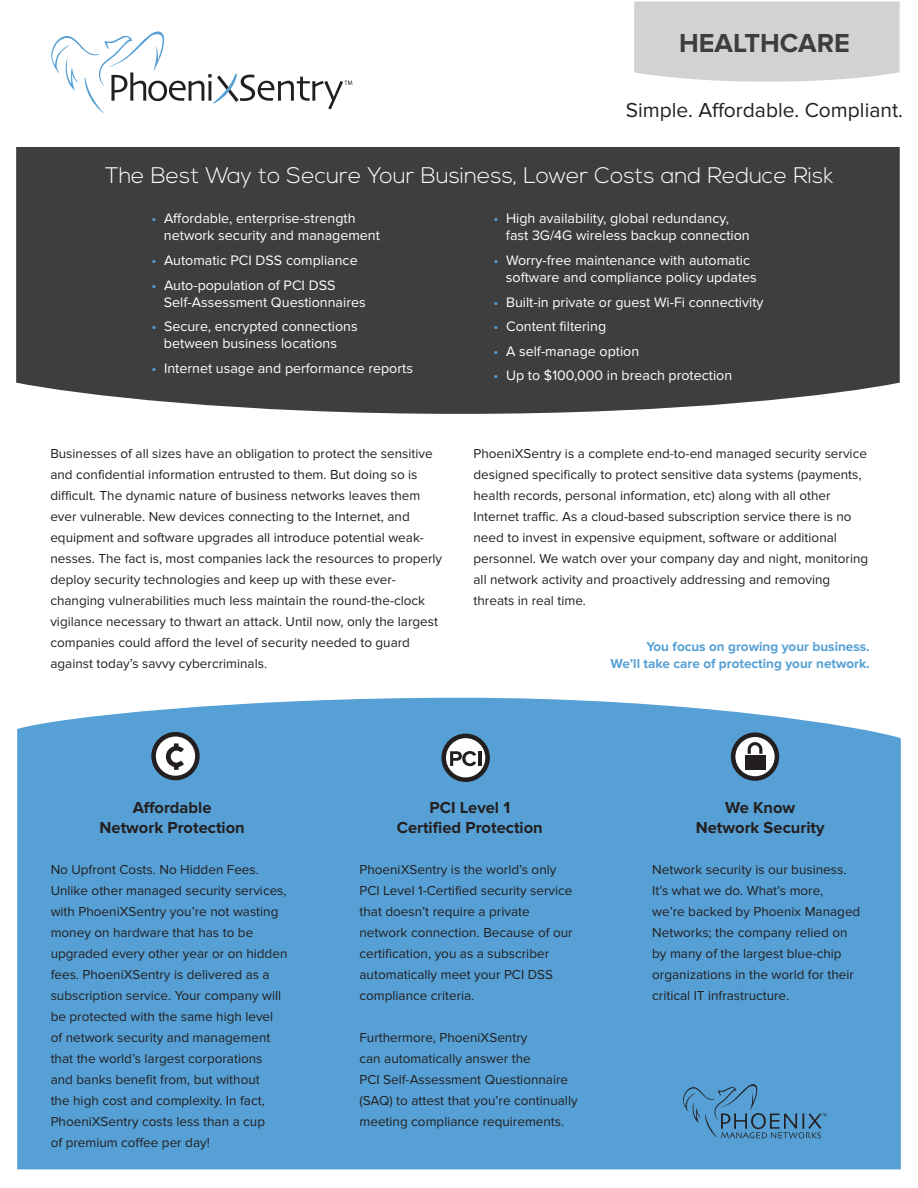
<style>
.page{position:relative;width:918px;height:1188px;background:#fff}
.page>*{position:absolute;margin:0;border:0;box-sizing:border-box;transform-origin:0 0}
.t1{font:700 27px "Proxima Nova";color:#3e3e3f}
.t2{font:300 22.5px "Nexa";color:#fff}
.t3{font:21px "Proxima Nova";color:#231f20}
.t4{font:700 16.5px/19.8px "Proxima Nova";color:#231f20;text-align:center}
.t5{font:14.25px/17.1px "Proxima Nova";color:#fff}
.t6{font:13.5px/21px "Proxima Nova";color:#231f20}
.t7{font:700 13.5px/16.5px "Proxima Nova";color:#56a0d5;text-align:right}
.s1{color:#56a0d5}
</style>
<div class="page">
<div style="left:634px;top:2px;width:266px;height:80px;background:#d1d2d4"></div>
<div style="left:16px;top:147px;width:884px;height:267px;background:#3e3e3f"></div>
<div style="left:17px;top:698px;width:884px;height:471px;background:#56a0d5"></div>
<svg style="left:733px;top:735px;width:44px;height:44px"></svg>
<div style="left:731px;top:732px;width:48px;height:49px;border:5px solid #231f20;border-radius:50%"></div>
<hr style="left:745px;top:766px;width:20px;height:4px;background:#231f20">
<hr style="left:745px;top:760px;width:20px;height:4px;background:#231f20">
<hr style="left:745px;top:755px;width:20px;height:4px;background:#231f20">
<svg style="left:748px;top:742px;width:14px;height:12px"></svg>
<svg style="left:154px;top:734px;width:43px;height:44px"></svg>
<div style="left:151px;top:732px;width:49px;height:48px;border:5px solid #231f20;border-radius:50%"></div>
<svg style="left:166px;top:743px;width:18px;height:27px"></svg>
<svg style="left:444px;top:736px;width:44px;height:44px"></svg>
<div style="left:441px;top:734px;width:49px;height:48px;border:5px solid #231f20;border-radius:50%"></div>
<svg style="left:450px;top:751px;width:26px;height:15px"></svg>
<hr style="left:478px;top:751px;width:3px;height:15px;background:#231f20">
<svg style="left:51px;top:31px;width:301px;height:82px"></svg>
<svg style="left:683px;top:1084px;width:144px;height:55px;background:#5092c1"></svg>
<h1 class="t1" style="left:679px;top:28px;width:172px">HEALTHCARE</h1>
<h3 class="t3" style="left:626px;top:98px;width:279px">Simple. Affordable. Compliant.</h3>
<h2 class="t2" style="left:105px;top:162px;width:730px">The Best Way to Secure Your Business, Lower Costs and Reduce Risk</h2>
<p class="t5" style="left:164px;top:210px;width:218px;text-indent:-12px"><span class="s1">•</span> Affordable, enterprise-strength network security and management</p>
<p class="t5" style="left:152px;top:252px;width:208px"><span class="s1">•</span> Automatic PCI DSS compliance</p>
<p class="t5" style="left:164px;top:276px;width:203px;text-indent:-12px"><span class="s1">•</span> Auto-population of PCI DSS<br>Self-Assessment Questionnaires</p>
<p class="t5" style="left:152px;top:318px;width:208px;text-align:center"><span class="s1">•</span> Secure, encrypted connections between business locations</p>
<p class="t5" style="left:152px;top:360px;width:263px"><span class="s1">•</span> Internet usage and performance reports</p>
<p class="t5" style="left:506px;top:210px;width:245px;text-indent:-12px"><span class="s1">•</span> High availability, global redundancy, fast 3G/4G wireless backup connection</p>
<p class="t5" style="left:506px;top:252px;width:252px;text-indent:-12px"><span class="s1">•</span> Worry-free maintenance with automatic software and compliance policy updates</p>
<p class="t5" style="left:494px;top:294px;width:271px"><span class="s1">•</span> Built-in private or guest Wi-Fi connectivity</p>
<p class="t5" style="left:494px;top:318px;width:114px"><span class="s1">•</span> Content filtering</p>
<p class="t5" style="left:494px;top:343px;width:147px"><span class="s1">•</span> A self-manage option</p>
<p class="t5" style="left:494px;top:367px;width:240px"><span class="s1">•</span> Up to $100,000 in breach protection</p>
<p class="t6" style="left:50px;top:443px;width:393px">Businesses of all sizes have an obligation to protect the sensitive and confidential information entrusted to them. But doing so is difficult. The dynamic nature of business networks leaves them ever vulnerable. New devices connecting to the Internet, and equipment and software upgrades all introduce potential weak&shy;nesses. The fact is, most companies lack the resources to properly deploy security technologies and keep up with these ever&shy;changing vulnerabilities much less maintain the round-the-clock vigilance necessary to thwart an attack. Until now, only the largest companies could afford the level of security needed to guard against today’s savvy cybercriminals.</p>
<p class="t6" style="left:474px;top:443px;width:396px">PhoeniXSentry is a complete end-to-end managed security service designed specifically to protect sensitive data systems (payments, health records, personal information, etc) along with all other Internet traffic. As a cloud-based subscription service there is no need to invest in expensive equipment, software or additional personnel. We watch over your company day and night, monitoring all network activity and proactively addressing and removing threats in real time.</p>
<p class="t7" style="left:611px;top:639px;width:261px">You focus on growing your business.<br>We’ll take care of protecting your network.</p>
<p class="t4" style="left:100px;top:798px;width:147px">Affordable<br>Network Protection</p>
<p class="t6" style="left:51px;top:859px;width:238px">No Upfront Costs. No Hidden Fees.<br>Unlike other managed security services, with PhoeniXSentry you’re not wasting money on hardware that has to be upgraded every other year or on hidden fees. PhoeniXSentry is delivered as a subscription service. Your company will be protected with the same high level of network security and management that the world’s largest corporations and banks benefit from, but without<br>the high cost and complexity. In fact, PhoeniXSentry costs less than a cup<br>of premium coffee per day!</p>
<p class="t4" style="left:397px;top:798px;width:148px">PCI Level 1<br>Certified Protection</p>
<p class="t6" style="left:360px;top:859px;width:215px">PhoeniXSentry is the world’s only<br>PCI Level 1-Certified security service that doesn’t require a private network connection. Because of our certification, you as a subscriber automatically meet your PCI DSS compliance criteria.</p>
<p class="t6" style="left:360px;top:1027px;width:220px">Furthermore, PhoeniXSentry<br>can automatically answer the<br>PCI Self-Assessment Questionnaire (SAQ) to attest that you’re continually meeting compliance requirements.</p>
<p class="t4" style="left:696px;top:798px;width:130px">We Know<br>Network Security</p>
<p class="t6" style="left:652px;top:859px;width:210px">Network security is our business.<br>It’s what we do. What’s more,<br>we’re backed by Phoenix Managed<br>Networks; the company relied on by many of the largest blue-chip organizations in the world for their critical IT infrastructure.</p>
</div>
